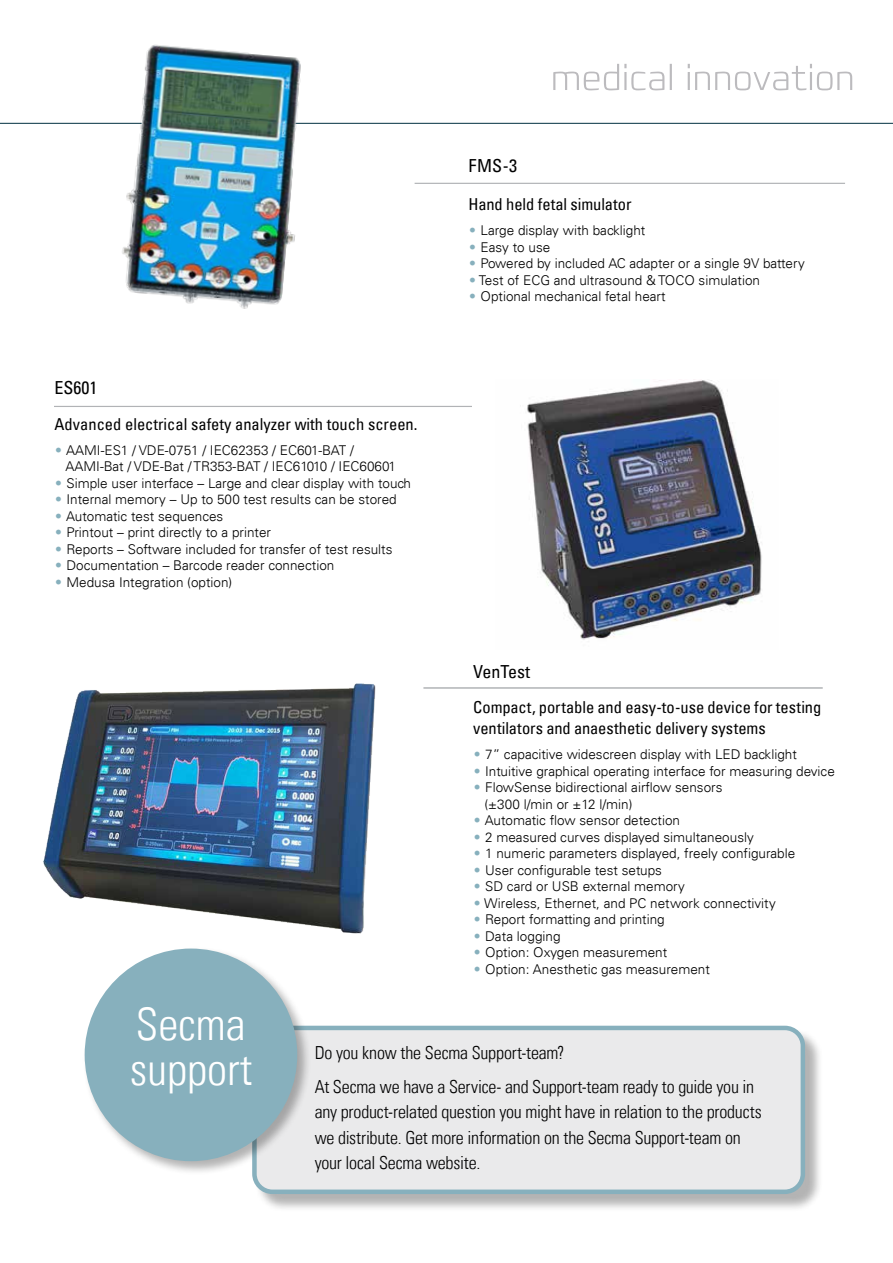
<style>
.page{position:relative;width:893px;height:1263px;background:#fff}
.page>*{position:absolute;margin:0;border:0;box-sizing:border-box;transform-origin:0 0}
.t1{font:300 condensed 45px/45px "Univers LT";color:#fff}
.t2{font:300 condensed 18px/25.5px "Univers LT";letter-spacing:-.01em;color:#000}
.t3{font:condensed 18px "Univers LT";color:#000}
.t4{font:condensed 16.5px/21px "Univers LT";color:#000}
.t5{font:300 13.5px/16.5px "Univers LT";color:#000}
.s1{font-stretch:condensed;color:#87b0bd}
</style>
<div class="page">
<hr style="left:0;top:123px;width:893px;height:1px;background:#003040">
<svg style="left:553px;top:64px;width:299px;height:26px"></svg>
<hr style="left:423px;top:687px;width:400px;height:2px;background:#b1b3b6">
<div style="left:254px;top:1028px;width:570px;height:184px;background:#000;opacity:.3"></div>
<div style="left:254px;top:1028px;width:549px;height:164px;background:#eaeaeb;border-radius:18px"></div>
<div style="left:252px;top:1026px;width:553px;height:168px;border:5px solid #87b0bd;border-radius:18px"></div>
<div style="left:82px;top:946px;width:229px;height:229px;background:#000;opacity:.3"></div>
<div style="left:85px;top:948px;width:212px;height:213px;background:#87b0bd;border-radius:50%"></div>
<img style="left:43px;top:683px;width:333px;height:283px">
<hr style="left:415px;top:183px;width:430px;height:1px;background:#b1b3b6">
<img style="left:114px;top:44px;width:202px;height:265px">
<img style="left:527px;top:379px;width:235px;height:261px">
<hr style="left:54px;top:406px;width:418px;height:1px;background:#b1b3b6">
<h2 class="t3" style="left:55px;top:380px;width:44px">ES601</h2>
<p class="t4" style="left:55px;top:415px;width:364px">Advanced electrical safety analyzer with touch screen.</p>
<p class="t5" style="left:65px;top:443px;width:332px;text-indent:-11px"><span class="s1">•</span> AAMI-ES1 / VDE-0751 / IEC62353 / EC601-BAT /<br>AAMI-Bat / VDE-Bat / TR353-BAT / IEC61010 / IEC60601</p>
<p class="t5" style="left:55px;top:476px;width:358px"><span class="s1">•</span> Simple user interface – Large and clear display with touch</p>
<p class="t5" style="left:55px;top:492px;width:344px"><span class="s1">•</span> Internal memory – Up to 500 test results can be stored</p>
<p class="t5" style="left:55px;top:509px;width:170px"><span class="s1">•</span> Automatic test sequences</p>
<p class="t5" style="left:55px;top:525px;width:218px"><span class="s1">•</span> Printout – print directly to a printer</p>
<p class="t5" style="left:55px;top:542px;width:339px"><span class="s1">•</span> Reports – Software included for transfer of test results</p>
<p class="t5" style="left:55px;top:558px;width:281px"><span class="s1">•</span> Documentation – Barcode reader connection</p>
<p class="t5" style="left:55px;top:575px;width:179px"><span class="s1">•</span> Medusa Integration (option)</p>
<h2 class="t3" style="left:469px;top:159px;width:50px">FMS-3</h2>
<p class="t4" style="left:469px;top:195px;width:164px">Hand held fetal simulator</p>
<p class="t5" style="left:469px;top:223px;width:178px"><span class="s1">•</span> Large display with backlight</p>
<p class="t5" style="left:469px;top:240px;width:83px"><span class="s1">•</span> Easy to use</p>
<p class="t5" style="left:469px;top:256px;width:338px"><span class="s1">•</span> Powered by included AC adapter or a single 9V battery</p>
<p class="t5" style="left:469px;top:273px;width:293px"><span class="s1">•</span> Test of ECG and ultrasound &amp; TOCO simulation</p>
<p class="t5" style="left:469px;top:289px;width:199px"><span class="s1">•</span> Optional mechanical fetal heart</p>
<h2 class="t3" style="left:473px;top:664px;width:58px">VenTest</h2>
<p class="t4" style="left:473px;top:698px;width:349px">Compact, portable and easy-to-use device for testing ventilators and anaesthetic delivery systems</p>
<p class="t5" style="left:473px;top:747px;width:325px"><span class="s1">•</span> 7” capacitive widescreen display with LED backlight</p>
<p class="t5" style="left:473px;top:764px;width:363px"><span class="s1">•</span> Intuitive graphical operating interface for measuring device</p>
<p class="t5" style="left:485px;top:780px;width:239px;text-indent:-11px"><span class="s1">•</span> FlowSense bidirectional airflow sensors (±300 l/min or ±12 l/min)</p>
<p class="t5" style="left:473px;top:813px;width:208px"><span class="s1">•</span> Automatic flow sensor detection</p>
<p class="t5" style="left:473px;top:830px;width:282px"><span class="s1">•</span> 2 measured curves displayed simultaneously</p>
<p class="t5" style="left:473px;top:846px;width:323px"><span class="s1">•</span> 1 numeric parameters displayed, freely configurable</p>
<p class="t5" style="left:473px;top:863px;width:190px"><span class="s1">•</span> User configurable test setups</p>
<p class="t5" style="left:473px;top:879px;width:213px"><span class="s1">•</span> SD card or USB external memory</p>
<p class="t5" style="left:473px;top:896px;width:304px"><span class="s1">•</span> Wireless, Ethernet, and PC network connectivity</p>
<p class="t5" style="left:473px;top:912px;width:193px"><span class="s1">•</span> Report formatting and printing</p>
<p class="t5" style="left:473px;top:929px;width:89px"><span class="s1">•</span> Data logging</p>
<p class="t5" style="left:473px;top:945px;width:195px"><span class="s1">•</span> Option: Oxygen measurement</p>
<p class="t5" style="left:473px;top:962px;width:238px"><span class="s1">•</span> Option: Anesthetic gas measurement</p>
<h1 class="t1" style="left:130px;top:1005px;width:124px">Secma support</h1>
<h2 class="t2" style="left:315px;top:1037px;width:441px;line-height:34px">Do you know the Secma Support-team?<br>At Secma we have a Service- and Support-team ready to guide you in</h2>
<h2 class="t2" style="left:315px;top:1101px;width:449px">any product-related question you might have in relation to the products we distribute. Get more information on the Secma Support-team on your local Secma website.</h2>
</div>
